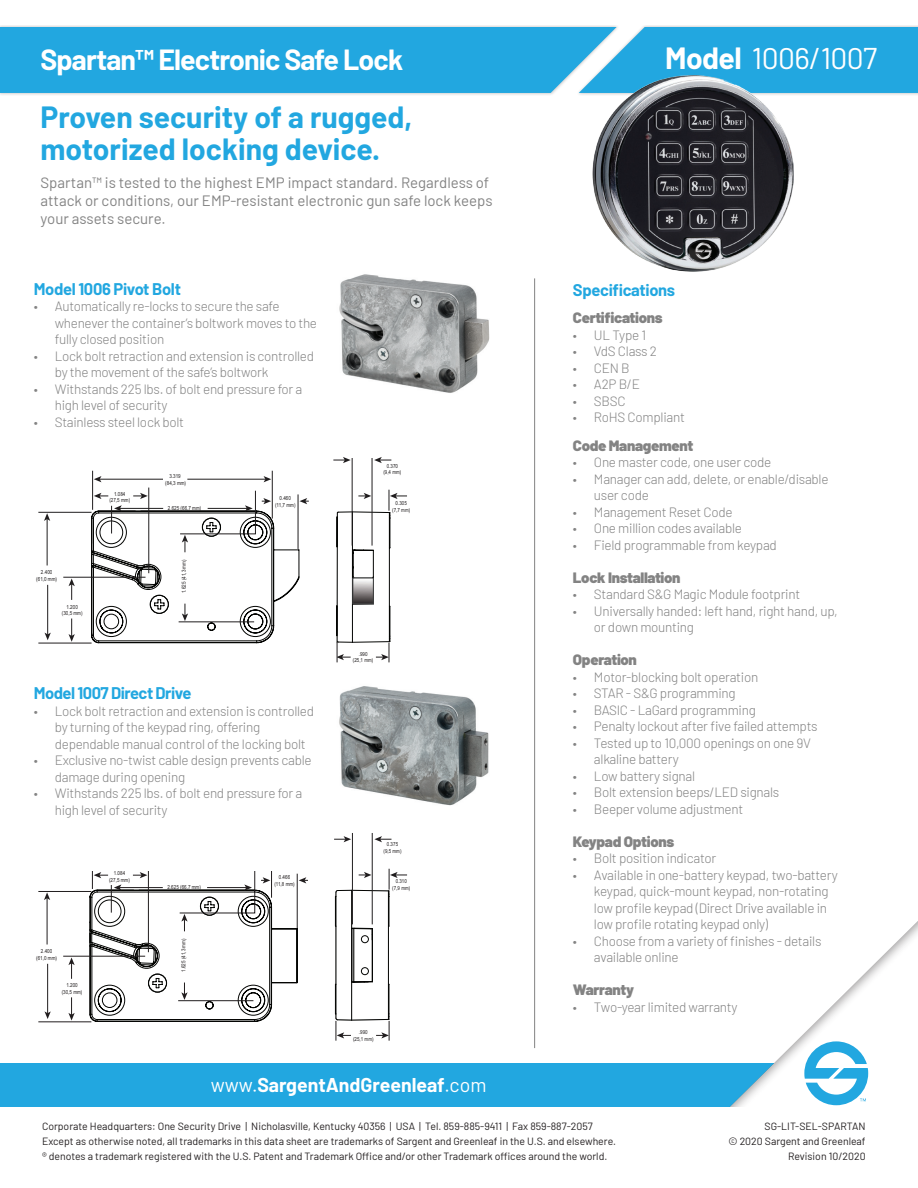
<style>
.page{position:relative;width:918px;height:1188px;background:#fff}
.page>*{position:absolute;margin:0;border:0;box-sizing:border-box;transform-origin:0 0}
.t1{font:700 30px "Barlow";color:#22a7e0}
.t2{font:30px "Barlow";letter-spacing:-.02em;color:#fff}
.t3{font:700 28.5px "Barlow";letter-spacing:-.03em;color:#fff}
.t4{font:700 19.5px "Barlow";color:#fff}
.t5{font:700 16.5px "Barlow";letter-spacing:-.02em;color:#22a7e0}
.t6{font:15px "Barlow";color:#838383}
.t7{font:900 15px "Barlow";letter-spacing:-.02em;color:#838383}
.t8{font:300 13.5px/16.5px "Barlow";letter-spacing:-.02em;color:#838383}
.t9{font:10.5px/15px "Barlow";color:#231f20}
.t10{font:5.55px/6.6px "Arial Narrow";color:#201d1e;text-align:center}
.t11{font:5.55px/6.8px "Arial Narrow";color:#211d1e;text-align:center}
.s1{font-weight:700}
.s2{font-weight:400}
</style>
<div class="page">
<div style="left:0;top:1064px;width:918px;height:76px;background:#22a7e0"></div>
<div style="left:634px;top:907px;width:284px;height:281px;background:#231f20;opacity:.5"></div>
<div style="left:0;top:1107px;width:918px;height:81px;background:#fff"></div>
<svg style="left:804px;top:1041px;width:64px;height:64px"></svg>
<div style="left:0;top:25px;width:620px;height:71px;background:#e4e3e3"></div>
<div style="left:576px;top:25px;width:342px;height:71px;background:#231f20;opacity:.25"></div>
<div style="left:0;top:27px;width:918px;height:66px;background:#22a7e0"></div>
<img style="left:592px;top:76px;width:202px;height:196px">
<hr style="left:534px;top:278px;width:1px;height:770px;background:#838383">
<svg style="left:38px;top:470px;width:271px;height:174px"></svg>
<hr style="left:298px;top:494px;width:1px;height:55px;background:#201d1e">
<hr style="left:352px;top:458px;width:1px;height:88px;background:#201d1e">
<hr style="left:372px;top:458px;width:1px;height:88px;background:#201d1e">
<svg style="left:337px;top:490px;width:70px;height:172px"></svg>
<svg style="left:333px;top:457px;width:18px;height:6px"></svg>
<svg style="left:374px;top:457px;width:17px;height:6px"></svg>
<hr style="left:336px;top:606px;width:1px;height:30px;background:#040503">
<hr style="left:336px;top:517px;width:1px;height:30px;background:#040503">
<hr style="left:337px;top:513px;width:1px;height:130px;background:#040503">
<hr style="left:38px;top:1021px;width:53px;height:1px;background:#211d1e">
<hr style="left:38px;top:891px;width:53px;height:1px;background:#211d1e">
<hr style="left:63px;top:956px;width:82px;height:1px;background:#211d1e">
<hr style="left:47px;top:898px;width:1px;height:47px;background:#211d1e">
<svg style="left:44px;top:892px;width:6px;height:8px"></svg>
<svg style="left:68px;top:957px;width:7px;height:22px"></svg>
<hr style="left:47px;top:964px;width:1px;height:50px;background:#211d1e">
<svg style="left:45px;top:1011px;width:6px;height:8px"></svg>
<svg style="left:68px;top:997px;width:7px;height:24px"></svg>
<svg style="left:89px;top:871px;width:219px;height:151px"></svg>
<hr style="left:297px;top:874px;width:1px;height:54px;background:#211d1e">
<hr style="left:335px;top:984px;width:1px;height:30px;background:#040503">
<hr style="left:336px;top:892px;width:1px;height:126px;background:#040503">
<hr style="left:351px;top:890px;width:1px;height:130px;background:#040503">
<hr style="left:352px;top:929px;width:1px;height:53px;background:#040503">
<hr style="left:353px;top:929px;width:1px;height:53px;background:#040503">
<hr style="left:372px;top:929px;width:1px;height:53px;background:#040503">
<hr style="left:388px;top:891px;width:1px;height:128px;background:#040503">
<hr style="left:389px;top:984px;width:1px;height:35px;background:#040503">
<svg style="left:352px;top:981px;width:20px;height:2px"></svg>
<svg style="left:334px;top:836px;width:17px;height:6px"></svg>
<svg style="left:374px;top:836px;width:17px;height:6px"></svg>
<hr style="left:352px;top:833px;width:1px;height:91px;background:#201d1e">
<hr style="left:372px;top:833px;width:1px;height:91px;background:#201d1e">
<svg style="left:335px;top:869px;width:72px;height:106px"></svg>
<svg style="left:335px;top:1014px;width:55px;height:27px"></svg>
<img style="left:339px;top:274px;width:151px;height:119px">
<img style="left:339px;top:686px;width:150px;height:120px">
<p class="t3" style="left:40px;top:38px;width:364px">Spartan™ Electronic Safe Lock</p>
<p class="t2" style="left:665px;top:36px;width:214px"><span class="s1">Model</span> 1006/1007</p>
<p class="t1" style="left:40px;top:95px;width:374px">Proven security of a rugged,</p>
<p class="t1" style="left:40px;top:127px;width:341px">motorized locking device.</p>
<p class="t6" style="left:40px;top:172px;width:450px">Spartan™ is tested to the highest EMP impact standard. Regardless of</p>
<p class="t6" style="left:40px;top:190px;width:454px">attack or conditions, our EMP-resistant electronic gun safe lock keeps</p>
<p class="t6" style="left:40px;top:208px;width:127px">your assets secure.</p>
<p class="t5" style="left:34px;top:277px;width:149px">Model 1006 Pivot Bolt</p>
<p class="t8" style="left:55px;top:297px;width:264px;text-indent:-21px">• Automatically re-locks to secure the safe whenever the container’s boltwork moves to the fully closed position</p>
<p class="t8" style="left:55px;top:347px;width:261px;text-indent:-21px">• Lock bolt retraction and extension is controlled by the movement of the safe’s boltwork</p>
<p class="t8" style="left:55px;top:380px;width:249px;text-indent:-21px">• Withstands 225 lbs. of bolt end pressure for a high level of security</p>
<p class="t8" style="left:34px;top:413px;width:152px">• Stainless steel lock bolt</p>
<p class="t10" style="left:165px;top:473px;width:22px">3.319 (84,3 mm)</p>
<p class="t10" style="left:36px;top:568px;width:22px">2.400 (61,0 mm)</p>
<p class="t10" style="left:62px;top:603px;width:22px">1.200 (30,5 mm)</p>
<p class="t10" style="left:109px;top:490px;width:22px">1.084 (27,5 mm)</p>
<p class="t10" style="left:275px;top:495px;width:22px">0.460 (11,7 mm)</p>
<p class="t10" style="left:168px;top:504px;width:35px">2.625 (66,7 mm)</p>
<p class="t10" style="left:180px;top:593px;width:35px;rotate:-90deg">1.625 (41,3 mm)</p>
<p class="t5" style="left:34px;top:681px;width:159px">Model 1007 Direct Drive</p>
<p class="t8" style="left:55px;top:702px;width:261px;text-indent:-21px">• Lock bolt retraction and extension is controlled by turning of the keypad ring, offering dependable manual control of the locking bolt</p>
<p class="t8" style="left:55px;top:751px;width:259px;text-indent:-21px">• Exclusive no-twist cable design prevents cable damage during opening</p>
<p class="t8" style="left:55px;top:784px;width:249px;text-indent:-21px">• Withstands 225 lbs. of bolt end pressure for a high level of security</p>
<p class="t11" style="left:36px;top:947px;width:22px">2.400 (61,0 mm)</p>
<p class="t11" style="left:62px;top:982px;width:22px">1.200 (30,5 mm)</p>
<p class="t11" style="left:109px;top:869px;width:22px">1.084 (27,5 mm)</p>
<p class="t11" style="left:274px;top:874px;width:22px">0.466 (11,8 mm)</p>
<p class="t11" style="left:167px;top:883px;width:35px">2.625 (66,7 mm)</p>
<p class="t11" style="left:180px;top:972px;width:35px;rotate:-90deg">1.625 (41,3 mm)</p>
<p class="t10" style="left:383px;top:462px;width:20px">0.370 (9,4 mm)</p>
<p class="t10" style="left:392px;top:500px;width:20px">0.305 (7,7 mm)</p>
<p class="t10" style="left:353px;top:650px;width:22px">.990<br>(25,1 mm)</p>
<p class="t10" style="left:384px;top:841px;width:20px">0.375 (9,5 mm)</p>
<p class="t10" style="left:392px;top:878px;width:20px">0.310 (7,9 mm)</p>
<p class="t10" style="left:353px;top:1029px;width:22px">.990<br>(25,1 mm)</p>
<p class="t5" style="left:573px;top:278px;width:104px">Specifications</p>
<p class="t7" style="left:573px;top:307px;width:91px">Certifications</p>
<p class="t8" style="left:573px;top:326px;width:75px">• UL Type 1</p>
<p class="t8" style="left:573px;top:342px;width:85px">• VdS Class 2</p>
<p class="t8" style="left:573px;top:359px;width:58px">• CEN B</p>
<p class="t8" style="left:573px;top:375px;width:69px">• A2P B/E</p>
<p class="t8" style="left:573px;top:392px;width:54px">• SBSC</p>
<p class="t8" style="left:573px;top:408px;width:113px">• RoHS Compliant</p>
<p class="t7" style="left:573px;top:434px;width:122px">Code Management</p>
<p class="t8" style="left:573px;top:453px;width:200px">• One master code, one user code</p>
<p class="t8" style="left:573px;top:470px;width:257px">• Manager can add, delete, or enable/disable</p>
<p class="t8" style="left:594px;top:486px;width:56px">user code</p>
<p class="t8" style="left:573px;top:503px;width:161px">• Management Reset Code</p>
<p class="t8" style="left:573px;top:519px;width:171px">• One million codes available</p>
<p class="t8" style="left:573px;top:536px;width:205px">• Field programmable from keypad</p>
<p class="t7" style="left:573px;top:566px;width:109px">Lock Installation</p>
<p class="t8" style="left:573px;top:585px;width:229px">• Standard S&amp;G Magic Module footprint</p>
<p class="t8" style="left:573px;top:602px;width:266px">• Universally handed: left hand, right hand, up,</p>
<p class="t8" style="left:594px;top:618px;width:102px">or down mounting</p>
<p class="t7" style="left:573px;top:649px;width:65px">Operation</p>
<p class="t8" style="left:573px;top:668px;width:187px">• Motor-blocking bolt operation</p>
<p class="t8" style="left:573px;top:684px;width:164px">• STAR - S&amp;G programming</p>
<p class="t8" style="left:573px;top:701px;width:184px">• BASIC - LaGard programming</p>
<p class="t8" style="left:573px;top:717px;width:246px">• Penalty lockout after five failed attempts</p>
<p class="t8" style="left:594px;top:734px;width:218px;text-indent:-21px">• Tested up to 10,000 openings on one 9V alkaline battery</p>
<p class="t8" style="left:573px;top:767px;width:124px">• Low battery signal</p>
<p class="t8" style="left:573px;top:783px;width:208px">• Bolt extension beeps/LED signals</p>
<p class="t8" style="left:573px;top:800px;width:172px">• Beeper volume adjustment</p>
<p class="t7" style="left:573px;top:830px;width:103px">Keypad Options</p>
<p class="t8" style="left:573px;top:849px;width:145px">• Bolt position indicator</p>
<p class="t8" style="left:573px;top:866px;width:266px">• Available in one-battery keypad, two-battery</p>
<p class="t8" style="left:594px;top:882px;width:236px">keypad, quick-mount keypad, non-rotating</p>
<p class="t8" style="left:594px;top:899px;width:235px">low profile keypad (Direct Drive available in</p>
<p class="t8" style="left:594px;top:915px;width:176px">low profile rotating keypad only)</p>
<p class="t8" style="left:573px;top:932px;width:250px">• Choose from a variety of finishes - details</p>
<p class="t8" style="left:594px;top:948px;width:86px">available online</p>
<p class="t7" style="left:573px;top:979px;width:63px">Warranty</p>
<p class="t8" style="left:573px;top:998px;width:166px">• Two-year limited warranty</p>
<h3 class="t4" style="left:211px;top:1070px;width:277px"><span class="s2">www.</span>SargentAndGreenleaf<span class="s2">.com</span></h3>
<p class="t9" style="left:42px;top:1118px;width:575px">Corporate Headquarters: One Security Drive | Nicholasville, Kentucky 40356 | USA | Tel. 859-885-9411 | Fax 859-887-2057<br>Except as otherwise noted, all trademarks in this data sheet are trademarks of Sargent and Greenleaf in the U.S. and elsewhere. ® denotes a trademark registered with the U.S. Patent and Trademark Office and/or other Trademark offices around the world.</p>
<p class="t9" style="left:728px;top:1118px;width:139px;text-align:right">SG-LIT-SEL-SPARTAN<br>© 2020 Sargent and Greenleaf<br>Revision 10/2020</p>
</div>
